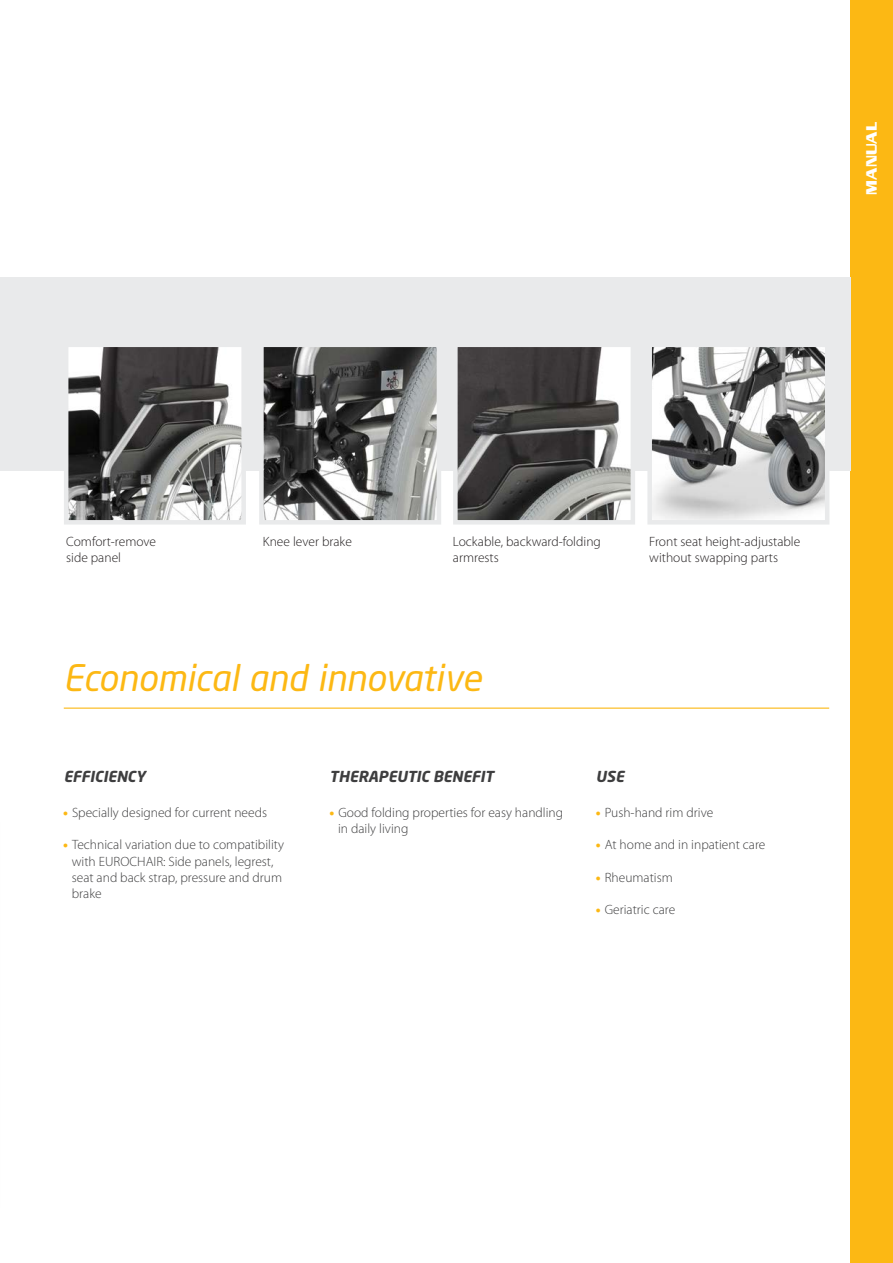
<style>
.page{position:relative;width:893px;height:1263px;background:#fff}
.page>*{position:absolute;margin:0;border:0;box-sizing:border-box;transform-origin:0 0}
.t1{font:italic 36px "Neo Sans Std";color:#fcb814}
.t2{font:italic 700 15px "Neo Sans Std";color:#3e3e3f}
.t3{font:700 15px "Enter Sansman";color:#fff}
.t4{font:300 13.5px/16.2px "Myriad Pro";color:#3e3e3f}
.t5{font:300 13.5px/16.2px "Myriad Pro";color:#231f20}
.s1{font-weight:900;color:#fcb814}
</style>
<div class="page">
<div style="left:850px;top:0;width:43px;height:1263px;background:#fcb814"></div>
<div style="left:0;top:277px;width:850px;height:194px;background:#e9eaeb"></div>
<img style="left:458px;top:348px;width:172px;height:171px">
<div style="left:453px;top:343px;width:182px;height:181px;border:4px solid #e9eaeb"></div>
<img style="left:652px;top:348px;width:172px;height:171px">
<div style="left:647px;top:343px;width:182px;height:181px;border:4px solid #e9eaeb"></div>
<img style="left:69px;top:348px;width:172px;height:171px">
<div style="left:64px;top:343px;width:182px;height:181px;border:4px solid #e9eaeb"></div>
<img style="left:264px;top:348px;width:172px;height:171px">
<div style="left:259px;top:343px;width:182px;height:181px;border:4px solid #e9eaeb"></div>
<hr style="left:64px;top:707px;width:765px;height:2px;background:#fcb814">
<p class="t3" style="left:863px;top:195px;width:75px;rotate:-90deg">MANUAL</p>
<p class="t5" style="left:66px;top:533px;width:91px">Comfort-remove side panel</p>
<p class="t5" style="left:263px;top:533px;width:91px">Knee lever brake</p>
<p class="t5" style="left:453px;top:533px;width:150px">Lockable, backward-folding armrests</p>
<p class="t5" style="left:649px;top:533px;width:153px">Front seat height-adjustable without swapping parts</p>
<h1 class="t1" style="left:63px;top:656px;width:420px">Economical and innovative</h1>
<p class="t2" style="left:64px;top:767px;width:83px">EFFICIENCY</p>
<p class="t2" style="left:330px;top:767px;width:166px">THERAPEUTIC BENEFIT</p>
<p class="t2" style="left:596px;top:767px;width:30px">USE</p>
<p class="t4" style="left:63px;top:805px;width:205px"><span class="s1">•</span> Specially designed for current needs</p>
<p class="t4" style="left:72px;top:837px;width:214px;text-indent:-9px"><span class="s1">•</span> Technical variation due to compatibility with EUROCHAIR: Side panels, legrest, seat and back strap, pressure and drum brake</p>
<p class="t4" style="left:338px;top:805px;width:227px;text-indent:-9px"><span class="s1">•</span> Good folding properties for easy handling in daily living</p>
<p class="t4" style="left:596px;top:805px;width:119px"><span class="s1">•</span> Push-hand rim drive</p>
<p class="t4" style="left:596px;top:837px;width:171px"><span class="s1">•</span> At home and in inpatient care</p>
<p class="t4" style="left:596px;top:869px;width:78px"><span class="s1">•</span> Rheumatism</p>
<p class="t4" style="left:596px;top:902px;width:81px"><span class="s1">•</span> Geriatric care</p>
</div>
